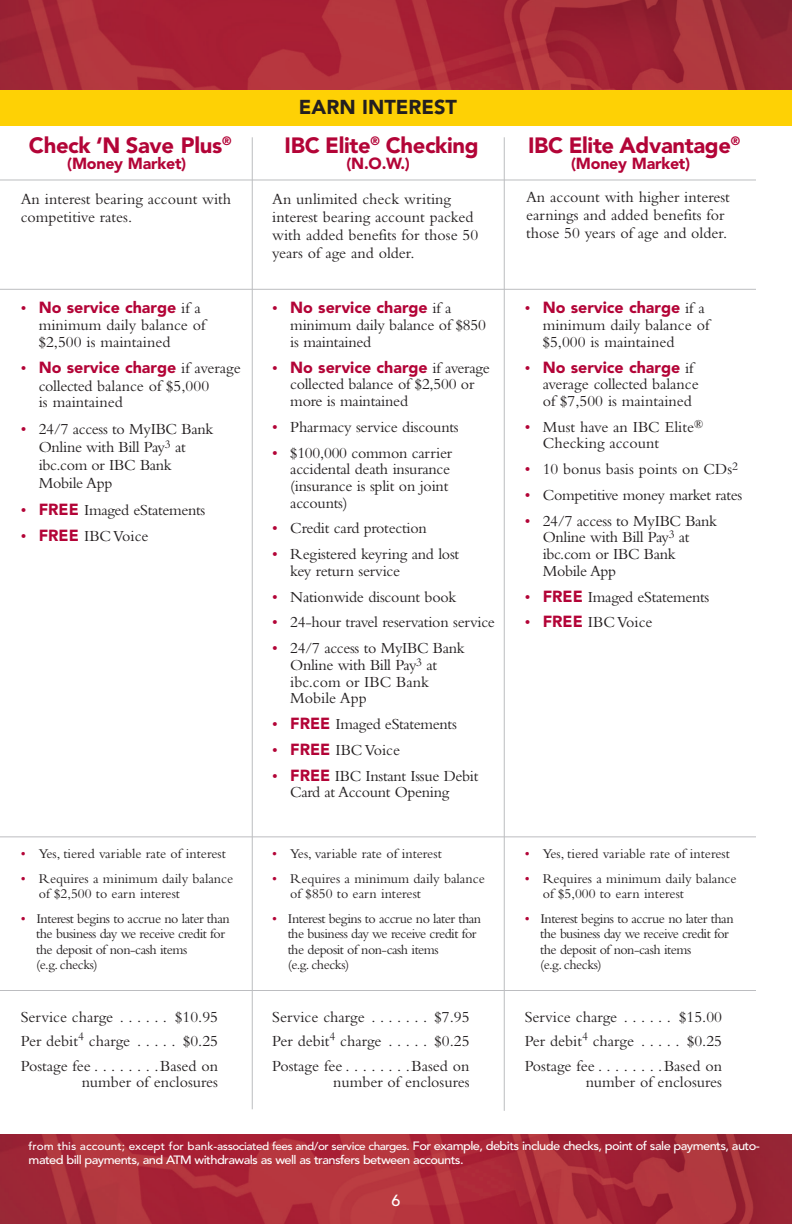
<style>
.page{position:relative;width:792px;height:1224px;background:#fff}
.page>*{position:absolute;margin:0;border:0;box-sizing:border-box;transform-origin:0 0}
.t1{font:900 22px "Avenir LT Std";letter-spacing:-.015em;color:#b30437}
.t2{font:900 20px "Avenir LT Std";color:#231f20}
.t3{font:700 condensed 20px "Helvetica Neue LT Std";color:#fff}
.t4{font:16px/16.8px "Bembo Std";color:#231f20}
.t5{font:16px/16.6px "Bembo Std";letter-spacing:-.02em;color:#231f20}
.t6{font:900 16px "Avenir LT Std";letter-spacing:-.015em;color:#b30437}
.t7{font:500 16px "Avenir LT Std";color:#fff}
.t8{font:14px/15.6px "Bembo Std";letter-spacing:-.035em;color:#231f20}
.t9{font:14px/15.6px "Bembo Std";color:#231f20}
.t10{font:500 12px "Avenir LT Std";letter-spacing:-.045em;color:#fff;scale:1.07 1}
.t11{font:500 11px "Avenir LT Std";letter-spacing:-.04em;color:#fff;scale:1.07 1}
.s1{color:#b30437}
.s2{font-family:"Avenir LT Std";font-weight:900;color:#b30437}
.s3{font-size:12px}
</style>
<div class="page">
<img style="left:0;top:0;width:792px;height:90px">
<img style="left:0;top:1134px;width:792px;height:90px">
<hr style="left:252px;top:137px;width:1px;height:972px;background:#bcbdc0">
<hr style="left:504px;top:137px;width:1px;height:974px;background:#bcbdc0">
<hr style="left:0;top:179px;width:756px;height:1px;background:#bcbdc0">
<div style="left:0;top:90px;width:792px;height:36px;background:#fed105"></div>
<hr style="left:0;top:289px;width:756px;height:1px;background:#bcbdc0">
<hr style="left:0;top:836px;width:756px;height:1px;background:#bcbdc0">
<hr style="left:0;top:990px;width:756px;height:1px;background:#bcbdc0">
<p class="t1" style="left:29px;top:132px;width:204px">Check ‘N Save Plus<sup>®</sup></p>
<p class="t6" style="left:67px;top:154px;width:121px">(Money Market)</p>
<p class="t4" style="left:21px;top:190px;width:212px;line-height:18px">An interest bearing account with competitive rates.</p>
<p class="t4" style="left:39px;top:300px;width:168px;text-indent:-18px"><span class="s1">•</span> <span class="s2">No service charge</span> if a minimum daily balance of $2,500 is maintained</p>
<p class="t4" style="left:39px;top:359px;width:203px;line-height:17.4px;text-indent:-18px"><span class="s1">•</span> <span class="s2">No service charge</span> if average collected balance of $5,000<br>is maintained</p>
<p class="t5" style="left:39px;top:420px;width:176px;line-height:18px;text-indent:-18px"><span class="s1">•</span> 24/7 access to MyIBC Bank<br>Online with Bill Pay<sup>3</sup> at ibc.com or IBC Bank<br>Mobile App</p>
<p class="t5" style="left:21px;top:502px;width:186px"><span class="s1">•</span> <span class="s2">FREE</span> Imaged eStatements</p>
<p class="t4" style="left:21px;top:527px;width:129px"><span class="s1">•</span> <span class="s2">FREE</span> IBC Voice</p>
<p class="t9" style="left:21px;top:846px;width:207px"><span class="s1">•</span> Yes, tiered variable rate of interest</p>
<p class="t9" style="left:39px;top:870px;width:196px;text-indent:-18px"><span class="s1">•</span> Requires a minimum daily balance of $2,500 to earn interest</p>
<p class="t8" style="left:36px;top:911px;width:195px;text-indent:-15px"><span class="s1">•</span> Interest begins to accrue no later than the business day we receive credit for the deposit of non-cash items<br>(e.g. checks)</p>
<p class="t4" style="left:21px;top:1008px;width:98px">Service charge .......</p>
<p class="t4" style="left:175px;top:1008px;width:44px">$10.95</p>
<p class="t4" style="left:21px;top:1033px;width:115px">Per debit<sup>4</sup> charge ......</p>
<p class="t4" style="left:183px;top:1033px;width:37px">$0.25</p>
<p class="t4" style="left:21px;top:1057px;width:79px">Postage fee .......</p>
<p class="t4" style="left:160px;top:1057px;width:59px">Based on</p>
<p class="t4" style="left:82px;top:1074px;width:138px">number of enclosures</p>
<p class="t2" style="left:299px;top:95px;width:160px">EARN INTEREST</p>
<p class="t1" style="left:285px;top:132px;width:196px">IBC Elite<sup>®</sup> Checking</p>
<p class="t6" style="left:347px;top:154px;width:65px">(N.O.W.)</p>
<p class="t4" style="left:272px;top:190px;width:208px;line-height:18px">An unlimited check writing interest bearing account packed with added benefits for those 50 years of age and older.</p>
<p class="t4" style="left:290px;top:300px;width:197px;text-indent:-18px"><span class="s1">•</span> <span class="s2">No service charge</span> if a minimum daily balance of $850 is maintained</p>
<p class="t4" style="left:290px;top:359px;width:201px;text-indent:-18px"><span class="s1">•</span> <span class="s2">No service charge</span> if average collected balance of $2,500 or more is maintained</p>
<p class="t4" style="left:272px;top:418px;width:188px"><span class="s1">•</span> Pharmacy service discounts</p>
<p class="t4" style="left:290px;top:444px;width:163px;text-indent:-18px"><span class="s1">•</span> $100,000 common carrier accidental death insurance (insurance is split on joint accounts)</p>
<p class="t4" style="left:272px;top:520px;width:156px"><span class="s1">•</span> Credit card protection</p>
<p class="t4" style="left:290px;top:545px;width:171px;text-indent:-18px"><span class="s1">•</span> Registered keyring and lost key return service</p>
<p class="t4" style="left:272px;top:588px;width:186px"><span class="s1">•</span> Nationwide discount book</p>
<p class="t4" style="left:272px;top:614px;width:224px"><span class="s1">•</span> 24-hour travel reservation service</p>
<p class="t5" style="left:290px;top:640px;width:176px;text-indent:-18px"><span class="s1">•</span> 24/7 access to MyIBC Bank<br>Online with Bill Pay<sup>3</sup> at ibc.com or IBC Bank<br>Mobile App</p>
<p class="t5" style="left:272px;top:715px;width:186px"><span class="s1">•</span> <span class="s2">FREE</span> Imaged eStatements</p>
<p class="t4" style="left:272px;top:741px;width:129px"><span class="s1">•</span> <span class="s2">FREE</span> IBC Voice</p>
<p class="t5" style="left:290px;top:767px;width:190px;text-indent:-18px"><span class="s1">•</span> <span class="s2">FREE</span> IBC Instant Issue Debit<br>Card at Account Opening</p>
<p class="t9" style="left:272px;top:846px;width:171px"><span class="s1">•</span> Yes, variable rate of interest</p>
<p class="t9" style="left:290px;top:870px;width:196px;text-indent:-18px"><span class="s1">•</span> Requires a minimum daily balance of $850 to earn interest</p>
<p class="t8" style="left:288px;top:911px;width:195px;text-indent:-15px"><span class="s1">•</span> Interest begins to accrue no later than the business day we receive credit for the deposit of non-cash items<br>(e.g. checks)</p>
<p class="t4" style="left:272px;top:1008px;width:98px">Service charge ........</p>
<p class="t4" style="left:435px;top:1008px;width:37px">$7.95</p>
<p class="t4" style="left:272px;top:1033px;width:115px">Per debit<sup>4</sup> charge ......</p>
<p class="t4" style="left:435px;top:1033px;width:37px">$0.25</p>
<p class="t4" style="left:272px;top:1057px;width:79px">Postage fee .......</p>
<p class="t4" style="left:412px;top:1057px;width:59px">Based on</p>
<p class="t4" style="left:333px;top:1074px;width:138px">number of enclosures</p>
<p class="t1" style="left:528px;top:132px;width:214px">IBC Elite Advantage<sup>®</sup></p>
<p class="t6" style="left:571px;top:154px;width:121px">(Money Market)</p>
<p class="t4" style="left:526px;top:188px;width:205px;line-height:18px">An account with higher interest earnings and added benefits for those 50 years of age and older.</p>
<p class="t4" style="left:543px;top:300px;width:168px;text-indent:-18px"><span class="s1">•</span> <span class="s2">No service charge</span> if a minimum daily balance of $5,000 is maintained</p>
<p class="t4" style="left:543px;top:359px;width:158px;text-indent:-18px"><span class="s1">•</span> <span class="s2">No service charge</span> if average collected balance of $7,500 is maintained</p>
<p class="t4" style="left:543px;top:418px;width:162px;text-indent:-18px"><span class="s1">•</span> Must have an IBC Elite<sup>®<br></sup>Checking account</p>
<p class="t4" style="left:525px;top:461px;width:215px"><span class="s1">•</span> 10 bonus basis points on CDs<sup>2</sup></p>
<p class="t5" style="left:525px;top:486px;width:219px"><span class="s1">•</span> Competitive money market rates</p>
<p class="t5" style="left:543px;top:512px;width:176px;text-indent:-18px"><span class="s1">•</span> 24/7 access to MyIBC Bank<br>Online with Bill Pay<sup>3</sup> at ibc.com or IBC Bank<br>Mobile App</p>
<p class="t5" style="left:525px;top:588px;width:186px"><span class="s1">•</span> <span class="s2">FREE</span> Imaged eStatements</p>
<p class="t4" style="left:525px;top:614px;width:129px"><span class="s1">•</span> <span class="s2">FREE</span> IBC Voice</p>
<p class="t9" style="left:525px;top:846px;width:207px"><span class="s1">•</span> Yes, tiered variable rate of interest</p>
<p class="t9" style="left:543px;top:870px;width:196px;text-indent:-18px"><span class="s1">•</span> Requires a minimum daily balance of $5,000 to earn interest</p>
<p class="t8" style="left:540px;top:911px;width:195px;text-indent:-15px"><span class="s1">•</span> Interest begins to accrue no later than the business day we receive credit for the deposit of non-cash items<br>(e.g. checks)</p>
<p class="t4" style="left:525px;top:1008px;width:98px">Service charge .......</p>
<p class="t4" style="left:679px;top:1008px;width:44px">$15.00</p>
<p class="t4" style="left:525px;top:1033px;width:115px">Per debit<sup>4</sup> charge ......</p>
<p class="t4" style="left:687px;top:1033px;width:37px">$0.25</p>
<p class="t4" style="left:525px;top:1057px;width:79px">Postage fee .......</p>
<p class="t4" style="left:664px;top:1057px;width:59px">Based on</p>
<p class="t4" style="left:586px;top:1074px;width:138px">number of enclosures</p>
<p class="t11" style="left:29px;top:1140px;width:685px">from this account; except for bank-associated fees and/or service charges. <span class="s3">For example, debits include checks, point of sale payments, auto-</span></p>
<p class="t10" style="left:29px;top:1153px;width:408px">mated bill payments, and ATM withdrawals as well as transfers between accounts.</p>
<p class="t3" style="left:392px;top:1182px;width:11px">3</p>
<p class="t3" style="left:392px;top:1182px;width:11px">4</p>
<p class="t7" style="left:392px;top:1191px;width:10px">6</p>
</div>
